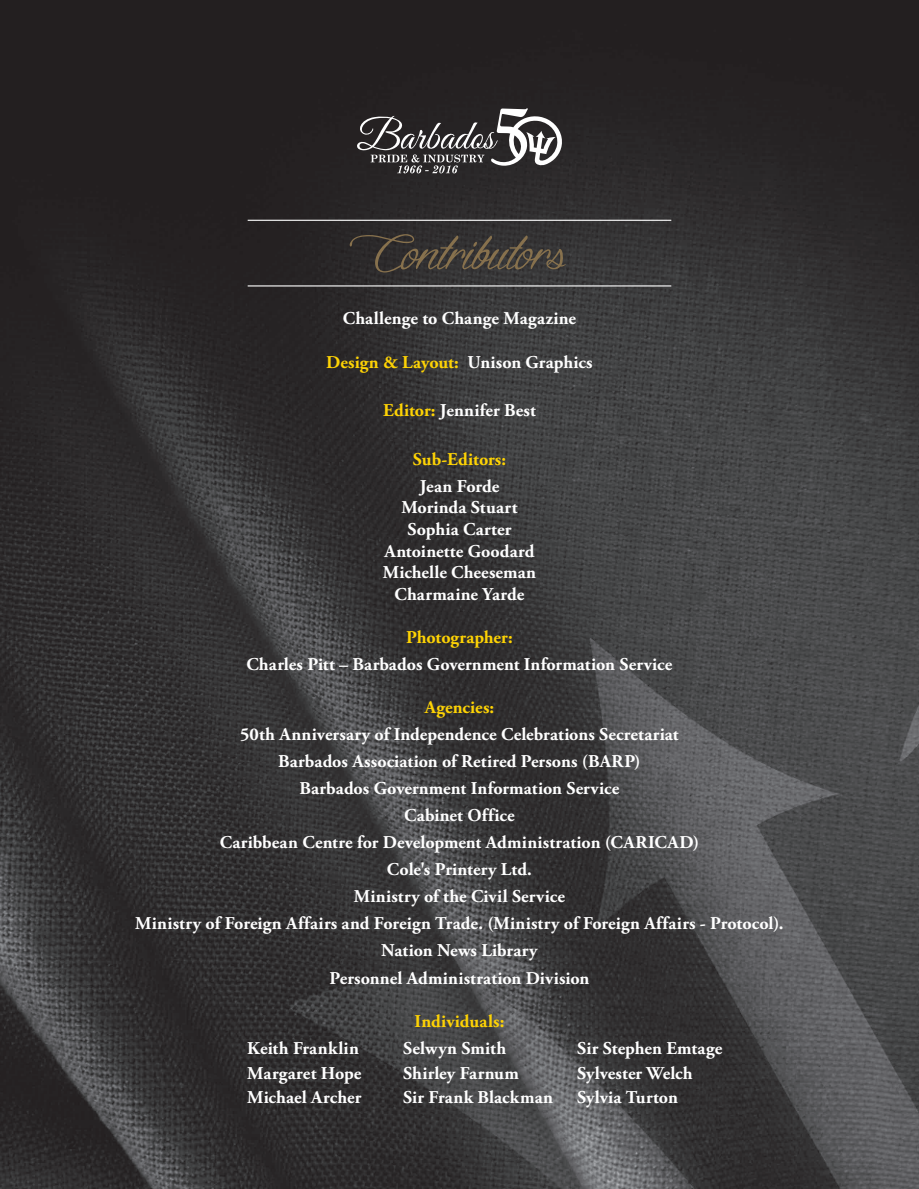
<style>
.page{position:relative;width:919px;height:1189px;background:#fff}
.page>*{position:absolute;margin:0;border:0;box-sizing:border-box;transform-origin:0 0}
.t1{font:108px "Dragonis Coming";color:#87714d}
.t2{font:700 18px/27px "Adobe Garamond Pro";letter-spacing:.005em;color:#fff;text-align:center}
.t3{font:700 18px "Adobe Garamond Pro";letter-spacing:.005em;color:#fed304}
.s1{color:#fff}
.s2{color:#fed304}
</style>
<div class="page">
<img style="left:0;top:0;width:918px;height:1188px">
<svg style="left:357px;top:108px;width:205px;height:65px;background:#555353"></svg>
<hr style="left:248px;top:285px;width:423px;height:1px;background:#fff">
<hr style="left:248px;top:220px;width:423px;height:1px;background:#fff">
<h1 class="t1" style="left:354px;top:169px;width:211px">Contributors</h1>
<p class="t2" style="left:343px;top:305px;width:235px">Challenge to Change Magazine</p>
<p class="t3" style="left:326px;top:351px;width:268px">Design &amp; Layout: <span class="s1">Unison Graphics</span></p>
<p class="t2" style="left:383px;top:397px;width:154px"><span class="s2">Editor:</span> Jennifer Best</p>
<p class="t3" style="left:413px;top:448px;width:95px">Sub-Editors:</p>
<p class="t2" style="left:383px;top:475px;width:155px;line-height:21.6px">Jean Forde<br>Morinda Stuart<br>Sophia Carter<br>Antoinette Goodard<br>Michelle Cheeseman<br>Charmaine Yarde</p>
<p class="t3" style="left:406px;top:627px;width:108px">Photographer:</p>
<p class="t2" style="left:246px;top:651px;width:427px">Charles Pitt – Barbados Government Information Service</p>
<p class="t3" style="left:424px;top:697px;width:71px">Agencies:</p>
<p class="t2" style="left:135px;top:721px;width:649px">50th Anniversary of Independence Celebrations Secretariat<br>Barbados Association of Retired Persons (BARP)<br>Barbados Government Information Service<br>Cabinet Office<br>Caribbean Centre for Development Administration (CARICAD)<br>Cole's Printery Ltd.<br>Ministry of the Civil Service<br>Ministry of Foreign Affairs and Foreign Trade. (Ministry of Foreign Affairs - Protocol).<br>Nation News Library<br>Personnel Administration Division</p>
<p class="t3" style="left:414px;top:1010px;width:91px">Individuals:</p>
<p class="t2" style="left:247px;top:1034px;width:113px">Keith Franklin</p>
<p class="t2" style="left:403px;top:1034px;width:105px">Selwyn Smith</p>
<p class="t2" style="left:577px;top:1034px;width:146px">Sir Stephen Emtage</p>
<p class="t2" style="left:247px;top:1059px;width:116px">Margaret Hope</p>
<p class="t2" style="left:403px;top:1059px;width:117px">Shirley Farnum</p>
<p class="t2" style="left:577px;top:1059px;width:117px">Sylvester Welch</p>
<p class="t2" style="left:247px;top:1084px;width:116px">Michael Archer</p>
<p class="t2" style="left:403px;top:1084px;width:151px">Sir Frank Blackman</p>
<p class="t2" style="left:577px;top:1084px;width:102px">Sylvia Turton</p>
</div>
